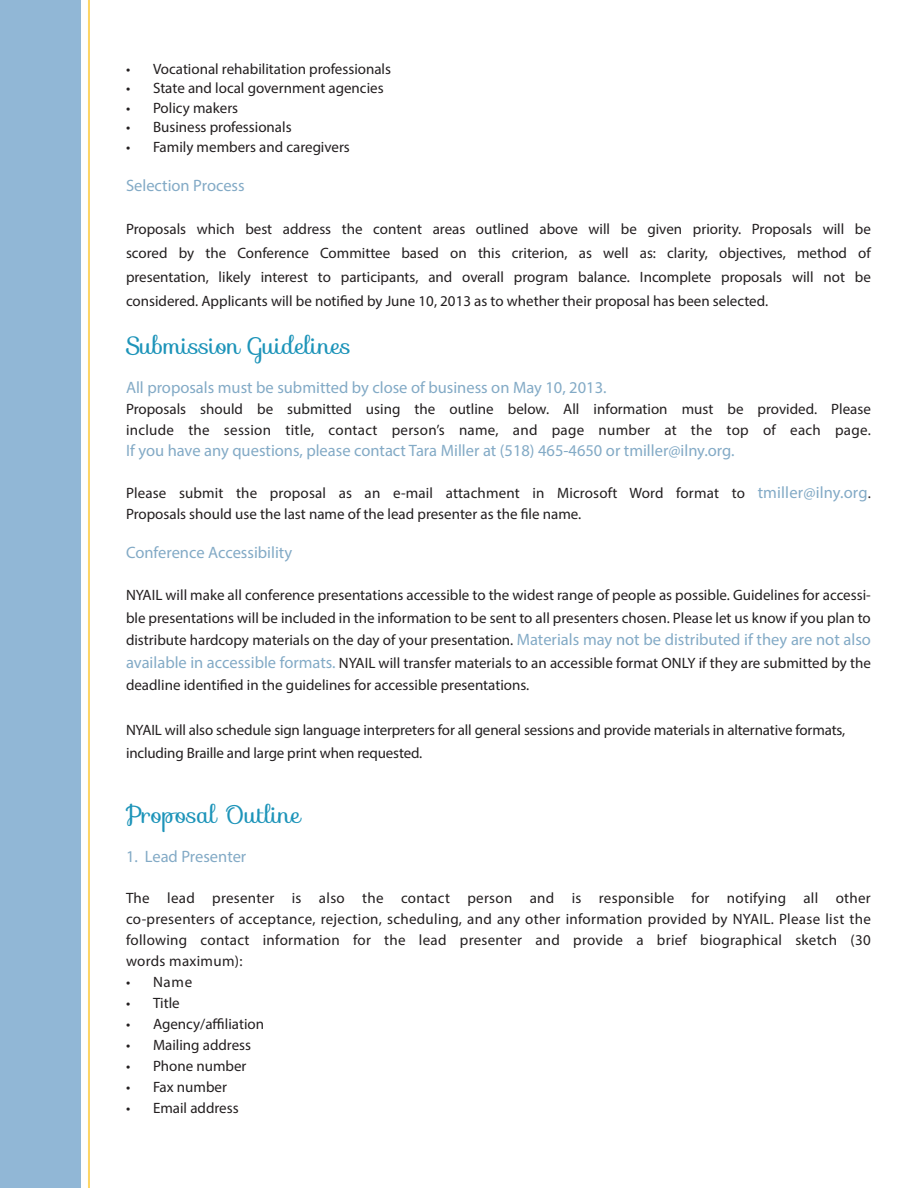
<style>
.page{position:relative;width:918px;height:1188px;background:#fff}
.page>*{position:absolute;margin:0;border:0;box-sizing:border-box;transform-origin:0 0}
.t1{font:24px "Sofia";color:#1d94b9}
.t2{font:16.5px "Myriad Pro";color:#83aac6}
.t3{font:15px/21px "Myriad Pro";color:#231f20;text-align:justify}
.s1{font-size:16.5px;color:#83aac6}
</style>
<div class="page">
<div style="left:0;top:0;width:81px;height:1188px;background:#91b7d6"></div>
<hr style="left:88px;top:0;width:2px;height:1188px;background:#fed667">
<p class="t3" style="left:126px;top:58px;width:267px">• Vocational rehabilitation professionals</p>
<p class="t3" style="left:126px;top:77px;width:259px">• State and local government agencies</p>
<p class="t3" style="left:126px;top:97px;width:114px">• Policy makers</p>
<p class="t3" style="left:126px;top:116px;width:167px">• Business professionals</p>
<p class="t3" style="left:126px;top:136px;width:225px">• Family members and caregivers</p>
<p class="t2" style="left:126px;top:175px;width:120px">Selection Process</p>
<p class="t3" style="left:126px;top:217px;width:746px;line-height:24px">Proposals which best address the content areas outlined above will be given priority. Proposals will be scored by the Conference Committee based on this criterion, as well as: clarity, objectives, method of presentation, likely interest to participants, and overall program balance. Incomplete proposals will not be considered. Applicants will be notified by June 10, 2013 as to whether their proposal has been selected.</p>
<p class="t1" style="left:126px;top:327px;width:227px">Submission Guidelines</p>
<p class="t2" style="left:126px;top:378px;width:482px">All proposals must be submitted by close of business on May 10, 2013.</p>
<p class="t3" style="left:126px;top:399px;width:746px">Proposals should be submitted using the outline below. All information must be provided. Please include the session title, contact person’s name, and page number at the top of each page.</p>
<p class="t2" style="left:126px;top:441px;width:610px">If you have any questions, please contact Tara Miller at (518) 465-4650 or tmiller@ilny.org.</p>
<p class="t3" style="left:126px;top:483px;width:746px">Please submit the proposal as an e-mail attachment in Microsoft Word format to <span class="s1">tmiller@ilny.org</span>.<br>Proposals should use the last name of the lead presenter as the file name.</p>
<p class="t2" style="left:126px;top:543px;width:168px">Conference Accessibility</p>
<p class="t3" style="left:126px;top:584px;width:746px;line-height:22.5px">NYAIL will make all conference presentations accessible to the widest range of people as possible. Guidelines for accessi&shy;ble presentations will be included in the information to be sent to all presenters chosen. Please let us know if you plan to distribute hardcopy materials on the day of your presentation. <span class="s1">Materials may not be distributed if they are not also available in accessible formats.</span> NYAIL will transfer materials to an accessible format ONLY if they are submitted by the deadline identified in the guidelines for accessible presentations.</p>
<p class="t3" style="left:126px;top:719px;width:721px;line-height:22.5px">NYAIL will also schedule sign language interpreters for all general sessions and provide materials in alternative formats, including Braille and large print when requested.</p>
<p class="t1" style="left:126px;top:795px;width:176px">Proposal Outline</p>
<p class="t2" style="left:126px;top:846px;width:122px">1. Lead Presenter</p>
<p class="t3" style="left:126px;top:887px;width:746px">The lead presenter is also the contact person and is responsible for notifying all other co-presenters of acceptance, rejection, scheduling, and any other information provided by NYAIL. Please list the following contact information for the lead presenter and provide a brief biographical sketch (30 words maximum):</p>
<p class="t3" style="left:126px;top:971px;width:68px">• Name</p>
<p class="t3" style="left:126px;top:992px;width:55px">• Title</p>
<p class="t3" style="left:126px;top:1013px;width:140px">• Agency/affiliation</p>
<p class="t3" style="left:126px;top:1034px;width:127px">• Mailing address</p>
<p class="t3" style="left:126px;top:1055px;width:122px">• Phone number</p>
<p class="t3" style="left:126px;top:1076px;width:103px">• Fax number</p>
<p class="t3" style="left:126px;top:1097px;width:114px">• Email address</p>
</div>
